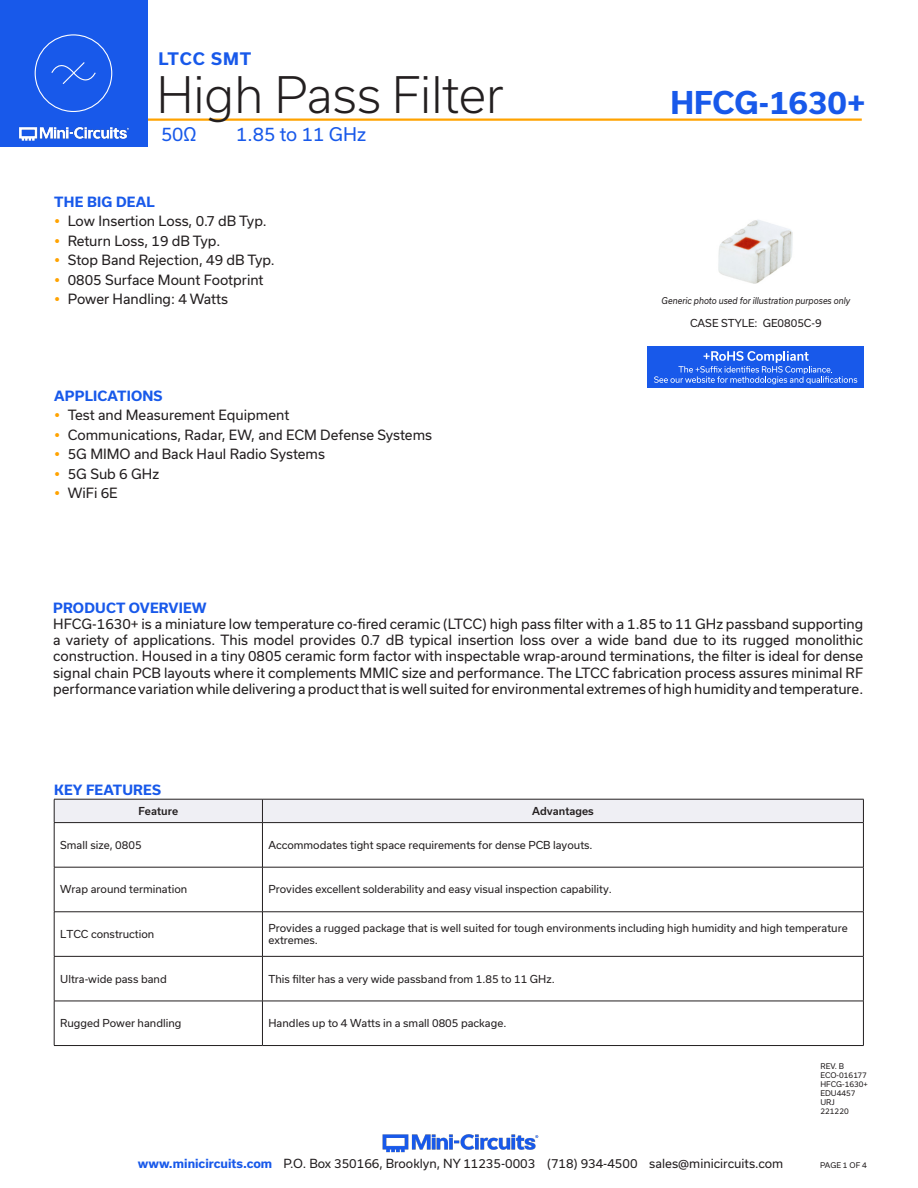
<style>
.page{position:relative;width:918px;height:1188px;background:#fff}
.page>*{position:absolute;margin:0;border:0;box-sizing:border-box;transform-origin:0 0}
.t1{font:300 48px "Usual";color:#231f20}
.t2{font:700 30px "Usual";color:#1859ea}
.Frequency{font:18px "Usual";color:#1859ea}
.t3{font:700 16.5px "Usual";letter-spacing:.06em;color:#1859ea}
.Regular_Copy{font:13.5px/16.2px "Usual";color:#231f20;text-align:justify}
.Blue_Headers{font:700 13.5px "Usual";letter-spacing:.015em;color:#1859ea}
.t4{font:12px "Usual";color:#231f20}
.Table_Body_Left_Just{font:10.5px/12.6px "Usual";color:#231f20}
.Case_Style_Text{font:10.5px "Usual";color:#231f20}
.Table_Header_Center{font:500 10.5px "Usual";color:#231f20}
.Generic_photo_text{font:italic 9px "Usual";color:#231f20;scale:.9 1}
.Revision{font:7.5px "Usual";color:#231f20}
.s1{font-weight:700;color:#1859ea}
</style>
<div class="page">
<hr style="left:129px;top:118px;width:733px;height:3px;background:#ffa300">
<div style="left:0;top:0;width:147px;height:147px;background:#1859ea"></div>
<hr style="left:917px;top:0;width:1px;height:147px;background:#1859ea">
<img style="left:19px;top:126px;width:110px;height:15px">
<div style="left:35px;top:34px;width:77px;height:78px;border:1px solid #fff;border-radius:50%"></div>
<svg style="left:51px;top:62px;width:45px;height:22px"></svg>
<img style="left:382px;top:1134px;width:157px;height:19px">
<div style="left:648px;top:346px;width:216px;height:42px;background:#1859ea"></div>
<svg style="left:654px;top:351px;width:203px;height:33px"></svg>
<img style="left:718px;top:220px;width:75px;height:64px">
<div style="left:54px;top:799px;width:810px;height:23px;background:#efeff4"></div>
<hr style="left:54px;top:822px;width:208px;height:1px;background:#231f20">
<hr style="left:54px;top:823px;width:1px;height:44px;background:#231f20">
<hr style="left:262px;top:822px;width:602px;height:1px;background:#231f20">
<hr style="left:262px;top:823px;width:1px;height:44px;background:#231f20">
<hr style="left:863px;top:823px;width:1px;height:44px;background:#231f20">
<hr style="left:54px;top:867px;width:208px;height:1px;background:#231f20">
<hr style="left:54px;top:867px;width:1px;height:45px;background:#231f20">
<hr style="left:262px;top:867px;width:602px;height:1px;background:#231f20">
<hr style="left:262px;top:867px;width:1px;height:45px;background:#231f20">
<hr style="left:863px;top:867px;width:1px;height:45px;background:#231f20">
<hr style="left:54px;top:912px;width:208px;height:1px;background:#231f20">
<hr style="left:54px;top:912px;width:1px;height:44px;background:#231f20">
<hr style="left:262px;top:912px;width:602px;height:1px;background:#231f20">
<hr style="left:262px;top:912px;width:1px;height:44px;background:#231f20">
<hr style="left:863px;top:912px;width:1px;height:44px;background:#231f20">
<hr style="left:54px;top:956px;width:208px;height:1px;background:#231f20">
<hr style="left:54px;top:957px;width:1px;height:44px;background:#231f20">
<hr style="left:262px;top:956px;width:602px;height:1px;background:#231f20">
<hr style="left:262px;top:957px;width:1px;height:44px;background:#231f20">
<hr style="left:863px;top:957px;width:1px;height:44px;background:#231f20">
<hr style="left:54px;top:1001px;width:208px;height:1px;background:#231f20">
<hr style="left:54px;top:1001px;width:1px;height:44px;background:#231f20">
<hr style="left:262px;top:1001px;width:602px;height:1px;background:#231f20">
<hr style="left:262px;top:1001px;width:1px;height:44px;background:#231f20">
<hr style="left:863px;top:1001px;width:1px;height:44px;background:#231f20">
<hr style="left:54px;top:1045px;width:208px;height:1px;background:#231f20">
<hr style="left:262px;top:1045px;width:602px;height:1px;background:#231f20">
<p class="t3" style="left:158px;top:49px;width:95px">LTCC SMT</p>
<h1 class="t1" style="left:157px;top:67px;width:348px">High Pass Filter</h1>
<p class="Frequency" style="left:161px;top:124px;width:37px">50Ω</p>
<p class="Frequency" style="left:236px;top:124px;width:131px">1.85 to 11 GHz</p>
<p class="Blue_Headers" style="left:54px;top:194px;width:102px">THE BIG DEAL</p>
<p class="Regular_Copy" style="left:68px;top:213px;width:200px">Low Insertion Loss, 0.7 dB Typ.</p>
<p class="Regular_Copy" style="left:68px;top:233px;width:154px">Return Loss, 19 dB Typ.</p>
<p class="Regular_Copy" style="left:68px;top:252px;width:209px">Stop Band Rejection, 49 dB Typ.</p>
<p class="Regular_Copy" style="left:68px;top:272px;width:197px">0805 Surface Mount Footprint</p>
<p class="Regular_Copy" style="left:68px;top:291px;width:162px">Power Handling: 4 Watts</p>
<p class="Blue_Headers" style="left:54px;top:388px;width:110px">APPLICATIONS</p>
<p class="Regular_Copy" style="left:68px;top:407px;width:223px">Test and Measurement Equipment</p>
<p class="Regular_Copy" style="left:68px;top:427px;width:366px">Communications, Radar, EW, and ECM Defense Systems</p>
<p class="Regular_Copy" style="left:68px;top:446px;width:259px">5G MIMO and Back Haul Radio Systems</p>
<p class="Regular_Copy" style="left:68px;top:466px;width:93px">5G Sub 6 GHz</p>
<p class="Regular_Copy" style="left:68px;top:485px;width:51px">WiFi 6E</p>
<h2 class="t2" style="left:670px;top:86px;width:197px">HFCG-1630+</h2>
<p class="Generic_photo_text" style="left:662px;top:295px;width:211px">Generic photo used for illustration purposes only</p>
<p class="Case_Style_Text" style="left:690px;top:317px;width:133px">CASE STYLE: GE0805C-9</p>
<p class="Blue_Headers" style="left:53px;top:600px;width:155px">PRODUCT OVERVIEW</p>
<p class="Regular_Copy" style="left:53px;top:616px;width:812px">HFCG-1630+ is a miniature low temperature co-fired ceramic (LTCC) high pass filter with a 1.85 to 11 GHz passband supporting a variety of applications. This model provides 0.7 dB typical insertion loss over a wide band due to its rugged monolithic construction. Housed in a tiny 0805 ceramic form factor with inspectable wrap-around terminations, the filter is ideal for dense signal chain PCB layouts where it complements MMIC size and performance. The LTCC fabrication process assures minimal RF performance variation while delivering a product that is well suited for environmental extremes of high humidity and temperature.</p>
<p class="Blue_Headers" style="left:54px;top:782px;width:108px">KEY FEATURES</p>
<p class="Table_Header_Center" style="left:139px;top:805px;width:41px">Feature</p>
<p class="Table_Header_Center" style="left:532px;top:805px;width:63px">Advantages</p>
<p class="Table_Body_Left_Just" style="left:60px;top:839px;width:83px">Small size, 0805</p>
<p class="Table_Body_Left_Just" style="left:268px;top:839px;width:326px">Accommodates tight space requirements for dense PCB layouts.</p>
<p class="Table_Body_Left_Just" style="left:60px;top:883px;width:129px">Wrap around termination</p>
<p class="Table_Body_Left_Just" style="left:268px;top:883px;width:345px">Provides excellent solderability and easy visual inspection capability.</p>
<p class="Table_Body_Left_Just" style="left:60px;top:928px;width:96px">LTCC construction</p>
<p class="Table_Body_Left_Just" style="left:268px;top:921px;width:581px">Provides a rugged package that is well suited for tough environments including high humidity and high temperature extremes.</p>
<p class="Table_Body_Left_Just" style="left:60px;top:972px;width:108px">Ultra-wide pass band</p>
<p class="Table_Body_Left_Just" style="left:268px;top:972px;width:288px">This filter has a very wide passband from 1.85 to 11 GHz.</p>
<p class="Table_Body_Left_Just" style="left:60px;top:1017px;width:123px">Rugged Power handling</p>
<p class="Table_Body_Left_Just" style="left:268px;top:1017px;width:239px">Handles up to 4 Watts in a small 0805 package.</p>
<p class="Revision" style="left:820px;top:1062px;width:25px">REV. B</p>
<p class="Revision" style="left:820px;top:1071px;width:48px">ECO-016177</p>
<p class="Revision" style="left:820px;top:1080px;width:49px">HFCG-1630+</p>
<p class="Revision" style="left:820px;top:1089px;width:36px">EDU4457</p>
<p class="Revision" style="left:820px;top:1098px;width:16px">URJ</p>
<p class="Revision" style="left:820px;top:1107px;width:30px">221220</p>
<p class="t4" style="left:138px;top:1157px;width:647px"><span class="s1">www.minicircuits.com</span> P.O. Box 350166, Brooklyn, NY 11235-0003 (718) 934-4500 sales@minicircuits.com</p>
<p class="Revision" style="left:820px;top:1161px;width:48px">PAGE 1 OF 4</p>
</div>
